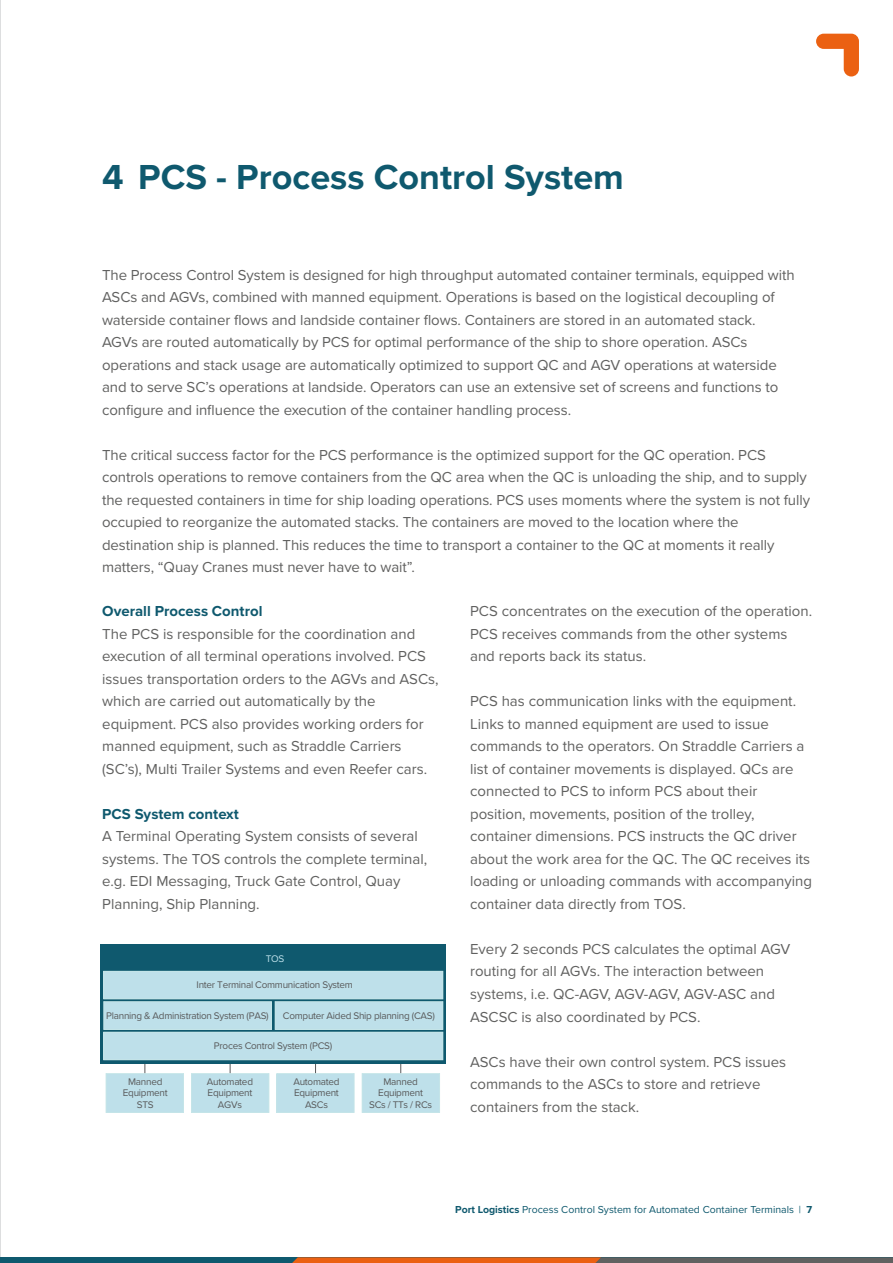
<style>
.page{position:relative;width:893px;height:1263px;background:#fff}
.page>*{position:absolute;margin:0;border:0;box-sizing:border-box;transform-origin:0 0}
.Kop_Hoofdstuk{font:700 36px "Proxima Nova";color:#0f596e}
.t1{font:15px/22.5px "Proxima Nova";color:#616160}
.t2{font:700 15px "Proxima Nova";color:#0f596e}
.t3{font:10.5px "Proxima Nova";color:#0f596e}
.t4{font:9.9px/12px "Proxima Nova";letter-spacing:-.025em;color:#58595a;text-align:center}
.t5{font:9.9px "Proxima Nova";color:#bee0ea}
.s1{font-weight:700}
</style>
<div class="page">
<svg style="left:816px;top:34px;width:43px;height:43px"></svg>
<hr style="left:0;top:0;width:1px;height:1263px;background:#bcbdc0">
<hr style="left:144px;top:1013px;width:1px;height:60px;background:#58595a">
<div style="left:106px;top:1073px;width:77px;height:39px;background:#bee0ea"></div>
<div style="left:106px;top:1073px;width:78px;height:39px;border:1px solid #c5e5e8"></div>
<div style="left:192px;top:1073px;width:77px;height:39px;background:#bee0ea"></div>
<div style="left:191px;top:1073px;width:78px;height:39px;border:1px solid #c5e5e8"></div>
<div style="left:277px;top:1073px;width:77px;height:39px;background:#bee0ea"></div>
<div style="left:277px;top:1073px;width:77px;height:39px;border:1px solid #c5e5e8"></div>
<div style="left:362px;top:1073px;width:78px;height:39px;background:#bee0ea"></div>
<div style="left:362px;top:1073px;width:78px;height:39px;border:1px solid #c5e5e8"></div>
<svg style="left:100px;top:944px;width:346px;height:120px;background:#1a6175"></svg>
<div style="left:104px;top:1002px;width:167px;height:27px;background:#bee0ea"></div>
<div style="left:104px;top:1001px;width:168px;height:28px;border:1px solid #c5e5e8"></div>
<div style="left:104px;top:1032px;width:339px;height:28px;background:#bee0ea"></div>
<div style="left:104px;top:971px;width:339px;height:28px;background:#bee0ea"></div>
<div style="left:275px;top:1002px;width:168px;height:27px;background:#bee0ea"></div>
<div style="left:275px;top:1001px;width:168px;height:28px;border:1px solid #c5e5e8"></div>
<div style="left:0;top:1257px;width:893px;height:6px;background:#0f596e"></div>
<svg style="left:292px;top:1257px;width:601px;height:6px;background:#9d5f3b"></svg>
<p class="Kop_Hoofdstuk" style="left:102px;top:150px;width:523px">4 PCS - Process Control System</p>
<p class="t1" style="left:102px;top:263px;width:694px">The Process Control System is designed for high throughput automated container terminals, equipped with<br>ASCs and AGVs, combined with manned equipment. Operations is based on the logistical decoupling of waterside container flows and landside container flows. Containers are stored in an automated stack.</p>
<p class="t1" style="left:102px;top:330px;width:678px">AGVs are routed automatically by PCS for optimal performance of the ship to shore operation. ASCs operations and stack usage are automatically optimized to support QC and AGV operations at waterside and to serve SC’s operations at landside. Operators can use an extensive set of screens and functions to configure and influence the execution of the container handling process.</p>
<p class="t1" style="left:102px;top:443px;width:710px">The critical success factor for the PCS performance is the optimized support for the QC operation. PCS controls operations to remove containers from the QC area when the QC is unloading the ship, and to supply the requested containers in time for ship loading operations. PCS uses moments where the system is not fully</p>
<p class="t1" style="left:102px;top:510px;width:674px">occupied to reorganize the automated stacks. The containers are moved to the location where the destination ship is planned. This reduces the time to transport a container to the QC at moments it really matters, “Quay Cranes must never have to wait”.</p>
<p class="t2" style="left:102px;top:600px;width:162px">Overall Process Control</p>
<p class="t1" style="left:102px;top:622px;width:315px">The PCS is responsible for the coordination and</p>
<p class="t1" style="left:102px;top:644px;width:325px">execution of all terminal operations involved. PCS</p>
<p class="t1" style="left:102px;top:667px;width:338px">issues transportation orders to the AGVs and ASCs,</p>
<p class="t1" style="left:102px;top:689px;width:275px">which are carried out automatically by the</p>
<p class="t1" style="left:102px;top:712px;width:323px">equipment. PCS also provides working orders for</p>
<p class="t1" style="left:102px;top:734px;width:326px">manned equipment, such as Straddle Carriers (SC’s), Multi Trailer Systems and even Reefer cars.</p>
<p class="t2" style="left:102px;top:803px;width:138px">PCS System context</p>
<p class="t1" style="left:102px;top:824px;width:317px">A Terminal Operating System consists of several</p>
<p class="t1" style="left:102px;top:847px;width:327px">systems. The TOS controls the complete terminal,</p>
<p class="t1" style="left:102px;top:869px;width:300px">e.g. EDI Messaging, Truck Gate Control, Quay</p>
<p class="t1" style="left:102px;top:892px;width:159px">Planning, Ship Planning.</p>
<p class="t5" style="left:266px;top:951px;width:20px">TOS</p>
<p class="t4" style="left:197px;top:978px;width:158px">Inter Terminal Communication System</p>
<p class="t4" style="left:283px;top:1009px;width:153px">Computer Aided Ship planning (CAS)</p>
<p class="t4" style="left:106px;top:1009px;width:164px">Planning &amp; Administration System (PAS)</p>
<p class="t4" style="left:214px;top:1039px;width:120px">Proces Control System (PCS)</p>
<p class="t4" style="left:123px;top:1075px;width:46px">Manned<br>Equipment<br>STS</p>
<p class="t4" style="left:207px;top:1075px;width:48px">Automated<br>Equipment<br>AGVs</p>
<p class="t4" style="left:293px;top:1075px;width:48px">Automated<br>Equipment<br>ASCs</p>
<p class="t4" style="left:369px;top:1075px;width:65px">Manned<br>Equipment<br>SCs / TTs / RCs</p>
<p class="t1" style="left:470px;top:599px;width:344px">PCS concentrates on the execution of the operation.</p>
<p class="t1" style="left:470px;top:622px;width:319px">PCS receives commands from the other systems and reports back its status.</p>
<p class="t1" style="left:470px;top:689px;width:328px">PCS has communication links with the equipment.</p>
<p class="t1" style="left:470px;top:712px;width:300px">Links to manned equipment are used to issue</p>
<p class="t1" style="left:470px;top:734px;width:336px">commands to the operators. On Straddle Carriers a</p>
<p class="t1" style="left:470px;top:757px;width:325px">list of container movements is displayed. QCs are</p>
<p class="t1" style="left:470px;top:779px;width:343px">connected to PCS to inform PCS about their position, movements, position of the trolley, container dimensions. PCS instructs the QC driver about the work area for the QC. The QC receives its loading or unloading commands with accompanying container data directly from TOS.</p>
<p class="t1" style="left:470px;top:937px;width:322px">Every 2 seconds PCS calculates the optimal AGV</p>
<p class="t1" style="left:470px;top:959px;width:296px">routing for all AGVs. The interaction between</p>
<p class="t1" style="left:470px;top:982px;width:306px">systems, i.e. QC-AGV, AGV-AGV, AGV-ASC and<br>ASCSC is also coordinated by PCS.</p>
<p class="t1" style="left:470px;top:1049px;width:318px">ASCs have their own control system. PCS issues</p>
<p class="t1" style="left:470px;top:1072px;width:292px">commands to the ASCs to store and retrieve</p>
<p class="t1" style="left:470px;top:1094px;width:171px">containers from the stack.</p>
<p class="t3" style="left:455px;top:1201px;width:358px"><span class="s1">Port Logistics</span> Process Control System for Automated Container Terminals | <span class="s1">7</span></p>
</div>
